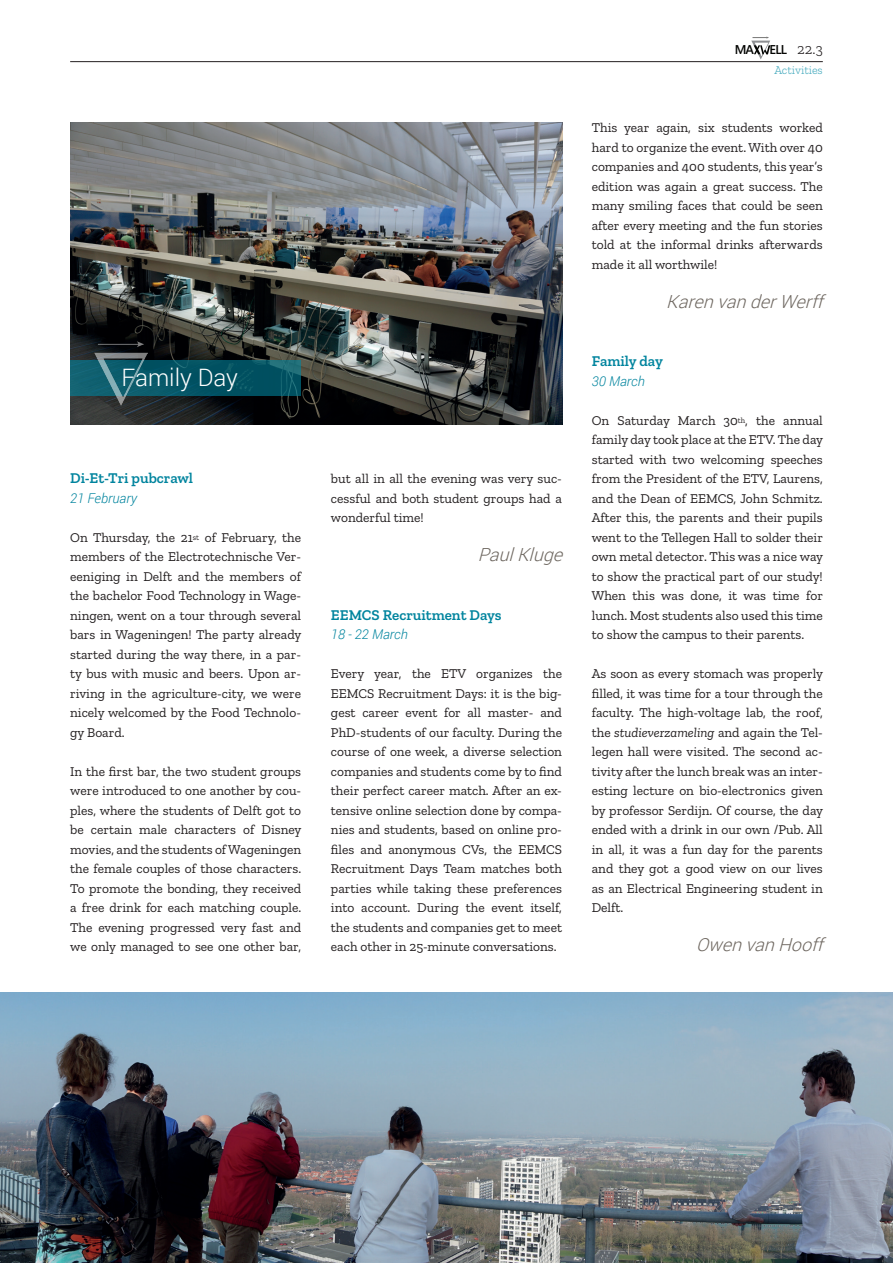
<style>
.page{position:relative;width:893px;height:1263px;background:#fff}
.page>*{position:absolute;margin:0;border:0;box-sizing:border-box;transform-origin:0 0}
.p-title-sub{font:300 24px "Roboto";color:#fff}
.p-title-author{font:italic 300 18px "Roboto";color:#6d665f}
.p-text-subheader{font:600 15px "Zilla Slab";color:#00849e}
.p-text-body{font:13.5px/19.5px "Zilla Slab";color:#231f20;text-align:justify}
.p-text-caption{font:italic 300 13.5px "Roboto";color:#00849e}
.t1{font:600 12.75px "Segoe UI";color:#040503}
.p-header-subtitle-R{font:300 12px "Zilla Slab";color:#46aabe}
.s1{font-family:"Zilla Slab";font-weight:300;font-size:15px;color:#231f20}
.s2{font-style:italic}
</style>
<div class="page">
<hr style="left:70px;top:61px;width:753px;height:1px;background:#231f20">
<img style="left:70px;top:122px;width:492px;height:302px">
<img style="left:0;top:993px;width:893px;height:270px">
<hr style="left:0;top:476px;width:1px;height:36px;background:#00849e">
<svg style="left:70px;top:360px;width:231px;height:36px;background:#065666"></svg>
<img style="left:95px;top:342px;width:52px;height:64px">
<svg style="left:751px;top:37px;width:19px;height:22px"></svg>
<p class="p-title-sub" style="left:122px;top:360px;width:118px">Family Day</p>
<p class="p-text-subheader" style="left:70px;top:470px;width:124px">Di-Et-Tri pubcrawl</p>
<p class="p-text-caption" style="left:70px;top:488px;width:68px">21 February</p>
<p class="p-text-body" style="left:70px;top:527px;width:233px">On Thursday, the 21<sup>st</sup> of February, the members of the Electrotechnische Ver&shy;eeniging in Delft and the members of the bachelor Food Technology in Wage&shy;ningen, went on a tour through several bars in Wageningen! The party already started during the way there, in a par&shy;ty bus with music and beers. Upon ar&shy;riving in the agriculture-city, we were nicely welcomed by the Food Technolo&shy;gy Board.</p>
<p class="p-text-body" style="left:70px;top:761px;width:233px">In the first bar, the two student groups were introduced to one another by cou&shy;ples, where the students of Delft got to be certain male characters of Disney movies, and the students of Wageningen the female couples of those characters.<br>To promote the bonding, they received a free drink for each matching couple.<br>The evening progressed very fast and we only managed to see one other bar,</p>
<p class="p-text-body" style="left:331px;top:469px;width:233px">but all in all the evening was very suc&shy;cessful and both student groups had a wonderful time!</p>
<p class="p-title-author" style="left:478px;top:542px;width:92px">PaulKluge</p>
<p class="p-text-subheader" style="left:331px;top:606px;width:172px">EEMCS Recruitment Days</p>
<p class="p-text-caption" style="left:331px;top:625px;width:78px">18 - 22 March</p>
<p class="p-text-body" style="left:331px;top:664px;width:233px">Every year, the ETV organizes the EEMCS Recruitment Days: it is the big&shy;gest career event for all master- and PhD-students of our faculty. During the course of one week, a diverse selection companies and students come by to find their perfect career match. After an ex&shy;tensive online selection done by compa&shy;nies and students, based on online pro&shy;files and anonymous CVs, the EEMCS Recruitment Days Team matches both parties while taking these preferences into account. During the event itself, the students and companies get to meet each other in 25-minute conversations.</p>
<p class="t1" style="left:735px;top:38px;width:89px">MA ELL <span class="s1">22.3</span></p>
<p class="p-header-subtitle-R" style="left:774px;top:63px;width:50px">Activities</p>
<p class="p-text-body" style="left:592px;top:118px;width:233px">This year again, six students worked hard to organize the event. With over 40 companies and 400 students, this year’s edition was again a great success. The many smiling faces that could be seen after every meeting and the fun stories told at the informal drinks afterwards made it all worthwile!</p>
<p class="p-title-author" style="left:666px;top:289px;width:164px">KarenvanderWerff</p>
<p class="p-text-subheader" style="left:592px;top:353px;width:73px">Family day</p>
<p class="p-text-caption" style="left:592px;top:371px;width:54px">30 March</p>
<p class="p-text-body" style="left:592px;top:410px;width:233px">On Saturday March 30<sup>th</sup>, the annual family day took place at the ETV. The day started with two welcoming speeches from the President of the ETV, Laurens, and the Dean of EEMCS, John Schmitz.<br>After this, the parents and their pupils went to the Tellegen Hall to solder their own metal detector. This was a nice way to show the practical part of our study!<br>When this was done, it was time for lunch. Most students also used this time to show the campus to their parents.</p>
<p class="p-text-body" style="left:592px;top:664px;width:233px">As soon as every stomach was properly filled, it was time for a tour through the faculty. The high-voltage lab, the roof, the <span class="s2">studieverzameling</span> and again the Tel&shy;legen hall were visited. The second ac&shy;tivity after the lunch break was an inter&shy;esting lecture on bio-electronics given by professor Serdijn. Of course, the day ended with a drink in our own /Pub. All in all, it was a fun day for the parents and they got a good view on our lives as an Electrical Engineering student in Delft.</p>
<p class="p-title-author" style="left:696px;top:932px;width:135px">OwenvanHooff</p>
</div>
